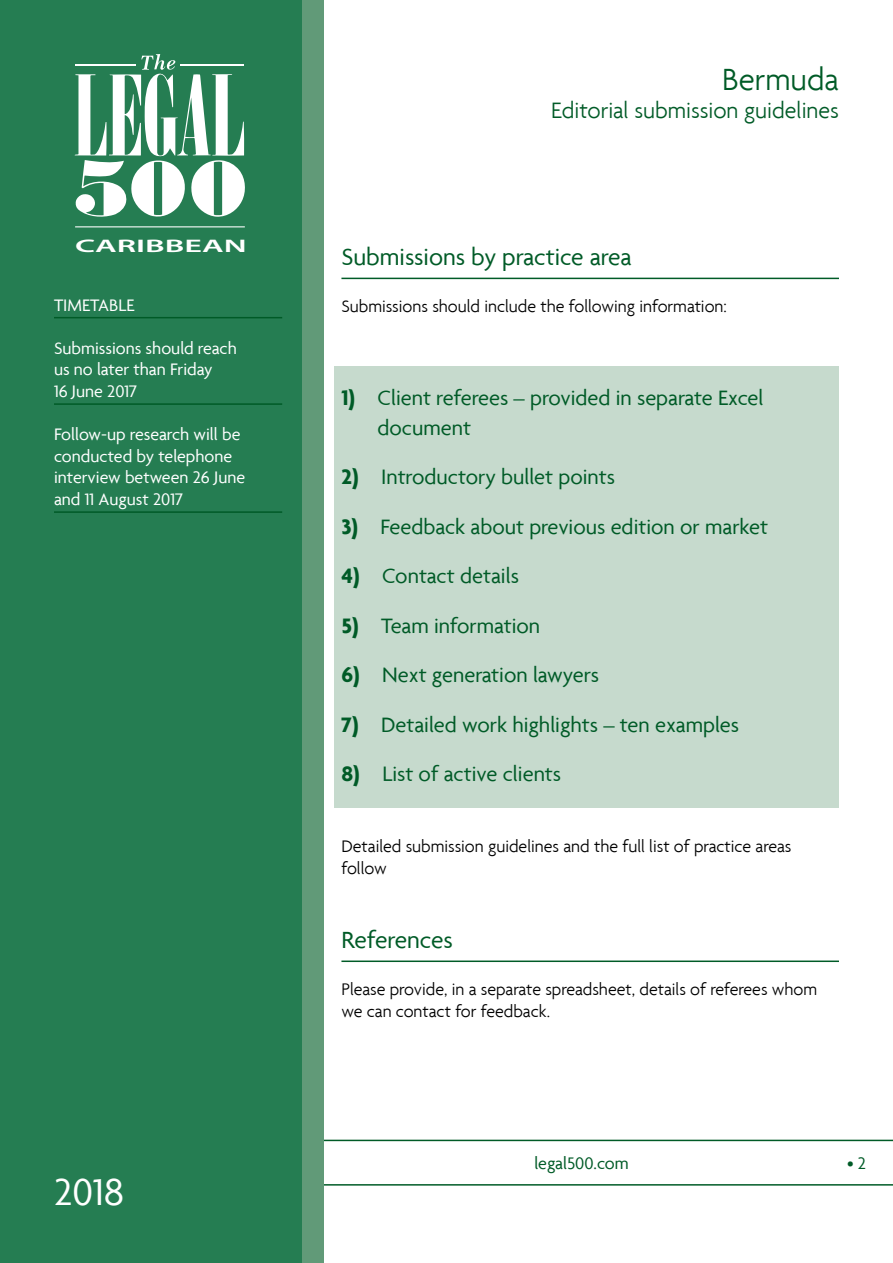
<style>
.page{position:relative;width:893px;height:1263px;background:#fff}
.page>*{position:absolute;margin:0;border:0;box-sizing:border-box;transform-origin:0 0}
.t1{font:40.5px "Agenda";color:#fff}
.t2{font:300 33px "Agenda";color:#005b27}
.t3{font:25.5px "Agenda";color:#005b27}
.t4{font:300 24px "Agenda";color:#005b27}
.t5{font:22.5px/30px "Agenda";color:#005b27}
.t6{font:600 18.3px "Myriad Pro";color:#fff;scale:1.87 1}
.t7{font:300 18px/21.6px "Agenda";color:#000}
.t8{font:18px/21.6px "Agenda";color:#fff}
.t9{font:18px "Agenda";color:#005b27}
.s1{font-weight:700}
</style>
<div class="page">
<svg style="left:323px;top:1140px;width:570px;height:45px"></svg>
<div style="left:0;top:0;width:323px;height:1263px;background:#619a78"></div>
<div style="left:0;top:0;width:302px;height:1263px;background:#257d52"></div>
<svg style="left:75px;top:54px;width:170px;height:163px"></svg>
<hr style="left:75px;top:64px;width:61px;height:1px;background:#fff">
<hr style="left:180px;top:64px;width:64px;height:1px;background:#fff">
<hr style="left:75px;top:226px;width:170px;height:1px;background:#fff">
<hr style="left:54px;top:317px;width:228px;height:1px;background:#005b27">
<hr style="left:54px;top:403px;width:228px;height:2px;background:#005b27">
<hr style="left:54px;top:511px;width:228px;height:2px;background:#005b27">
<div style="left:335px;top:367px;width:504px;height:441px;background:#c6dacd"></div>
<hr style="left:341px;top:278px;width:498px;height:1px;background:#005b27">
<hr style="left:341px;top:960px;width:498px;height:2px;background:#005b27">
<p class="t6" style="left:75px;top:234px;width:93px">CARIBBEAN</p>
<p class="t8" style="left:54px;top:294px;width:82px">TIMETABLE</p>
<p class="t8" style="left:54px;top:337px;width:184px">Submissions should reach us no later than Friday<br>16 June 2017</p>
<p class="t8" style="left:54px;top:423px;width:193px">Follow-up research will be conducted by telephone interview between 26 June and 11 August 2017</p>
<h1 class="t1" style="left:54px;top:1168px;width:72px">2018</h1>
<h2 class="t2" style="left:722px;top:60px;width:118px">Bermuda</h2>
<p class="t4" style="left:551px;top:96px;width:289px">Editorial submission guidelines</p>
<p class="t3" style="left:341px;top:241px;width:292px">Submissions by practice area</p>
<p class="t7" style="left:341px;top:295px;width:387px">Submissions should include the following information:</p>
<p class="t5" style="left:377px;top:382px;width:387px;text-indent:-36px"><span class="s1">1)</span> Client referees – provided in separate Excel document</p>
<p class="t5" style="left:341px;top:461px;width:275px"><span class="s1">2)</span> Introductory bullet points</p>
<p class="t5" style="left:341px;top:511px;width:428px"><span class="s1">3)</span> Feedback about previous edition or market</p>
<p class="t5" style="left:341px;top:560px;width:179px"><span class="s1">4)</span> Contact details</p>
<p class="t5" style="left:341px;top:610px;width:200px"><span class="s1">5)</span> Team information</p>
<p class="t5" style="left:341px;top:659px;width:259px"><span class="s1">6)</span> Next generation lawyers</p>
<p class="t5" style="left:341px;top:709px;width:399px"><span class="s1">7)</span> Detailed work highlights – ten examples</p>
<p class="t5" style="left:341px;top:758px;width:221px"><span class="s1">8)</span> List of active clients</p>
<p class="t7" style="left:341px;top:835px;width:451px">Detailed submission guidelines and the full list of practice areas follow</p>
<p class="t3" style="left:341px;top:924px;width:113px">References</p>
<p class="t7" style="left:341px;top:978px;width:477px">Please provide, in a separate spreadsheet, details of referees whom we can contact for feedback.</p>
<p class="t9" style="left:534px;top:1152px;width:96px">legal500.com</p>
<p class="t9" style="left:847px;top:1152px;width:20px">•2</p>
</div>
